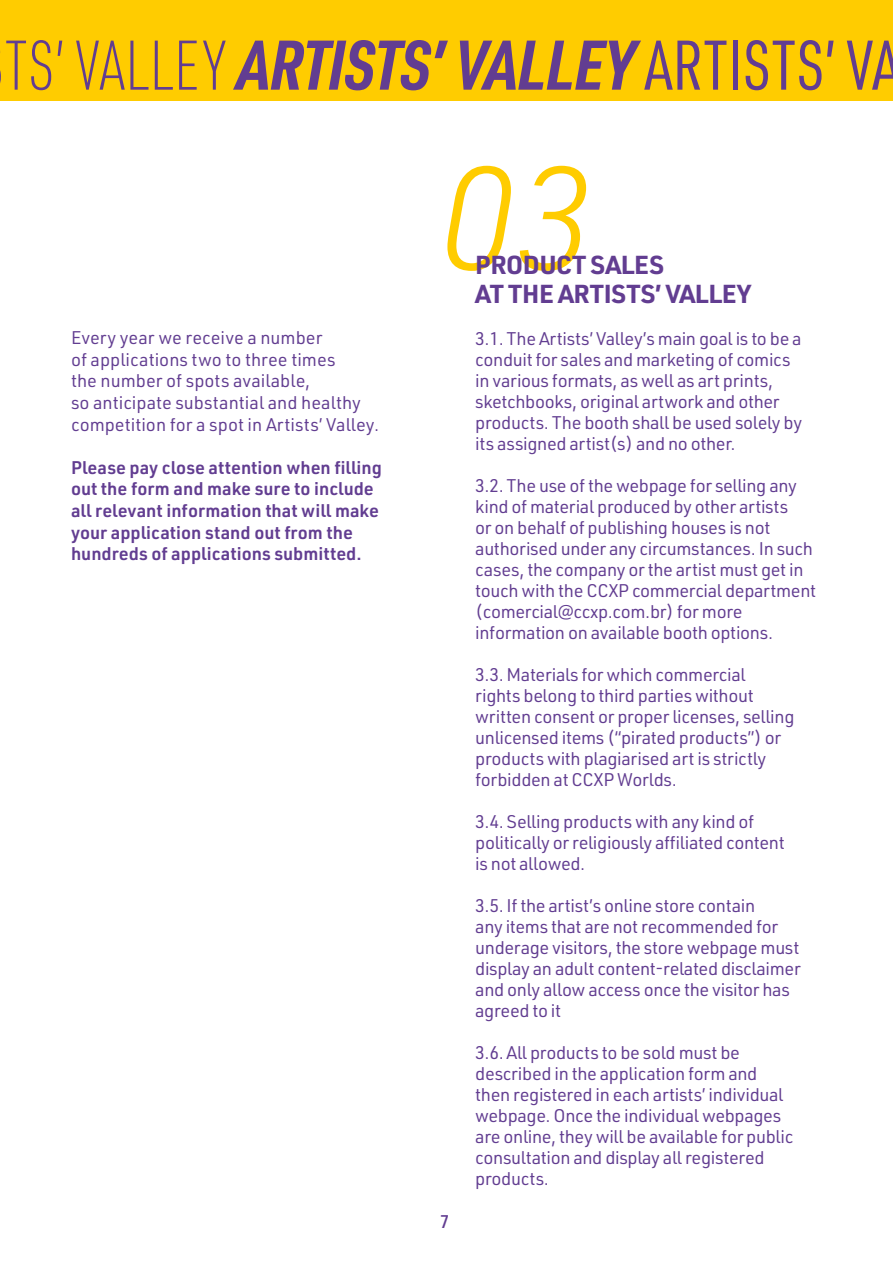
<style>
.page{position:relative;width:893px;height:1263px;background:#fff}
.page>*{position:absolute;margin:0;border:0;box-sizing:border-box;transform-origin:0 0}
.t1{font:italic 300 144px "URWDIN";color:#fc0}
.t2{font:italic 700 68.7px "URWDIN Cond";color:#623d91}
.t3{font:700 25.5px/28.5px "URWDIN";letter-spacing:-.02em;color:#623d91}
.t4{font:18px/21px "URWDIN";letter-spacing:-.02em;color:#623d91}
.t5{font:600 18px/21.6px "URWDIN";color:#623d91}
.t6{font:18px/21.6px "URWDIN";color:#623d91}
.t7{font:500 18px "URWDIN";color:#623d91}
.s1{font-weight:200;font-style:normal}
.s2{font-weight:400;font-style:normal}
</style>
<div class="page">
<div style="left:0;top:0;width:893px;height:100px;background:#fc0"></div>
<h2 class="t2" style="left:5px;top:18px;width:897px"><span class="s1">TS’ VALLEY</span> ARTISTS’ VALLEY <span class="s2">ARTISTS’ VA</span></h2>
<p class="t6" style="left:71px;top:326px;width:310px">Every year we receive a number<br>of applications two to three times<br>the number of spots available,<br>so anticipate substantial and healthy competition for a spot in Artists’ Valley.</p>
<p class="t5" style="left:71px;top:456px;width:312px">Please pay close attention when filling out the form and make sure to include all relevant information that will make your application stand out from the hundreds of applications submitted.</p>
<h1 class="t1" style="left:437px;top:125px;width:157px">03</h1>
<h3 class="t3" style="left:475px;top:250px;width:277px">PRODUCT SALES<br>AT THE ARTISTS’ VALLEY</h3>
<p class="t4" style="left:475px;top:327px;width:328px">3.1. The Artists’ Valley’s main goal is to be a conduit for sales and marketing of comics in various formats, as well as art prints, sketchbooks, original artwork and other products. The booth shall be used solely by its assigned artist(s) and no other.</p>
<p class="t4" style="left:475px;top:474px;width:342px">3.2. The use of the webpage for selling any kind of material produced by other artists<br>or on behalf of publishing houses is not authorised under any circumstances. In such cases, the company or the artist must get in touch with the CCXP commercial department (comercial@ccxp.com.br) for more information on available booth options.</p>
<p class="t4" style="left:475px;top:663px;width:321px">3.3. Materials for which commercial rights belong to third parties without written consent or proper licenses, selling unlicensed items (“pirated products”) or products with plagiarised art is strictly forbidden at CCXP Worlds.</p>
<p class="t4" style="left:475px;top:810px;width:311px">3.4. Selling products with any kind of politically or religiously affiliated content is not allowed.</p>
<p class="t4" style="left:475px;top:894px;width:327px">3.5. If the artist’s online store contain<br>any items that are not recommended for underage visitors, the store webpage must display an adult content-related disclaimer and only allow access once the visitor has agreed to it</p>
<p class="t4" style="left:475px;top:1041px;width:319px">3.6. All products to be sold must be described in the application form and then registered in each artists’ individual webpage. Once the individual webpages are online, they will be available for public consultation and display all registered products.</p>
<p class="t7" style="left:440px;top:1209px;width:11px">7</p>
</div>
